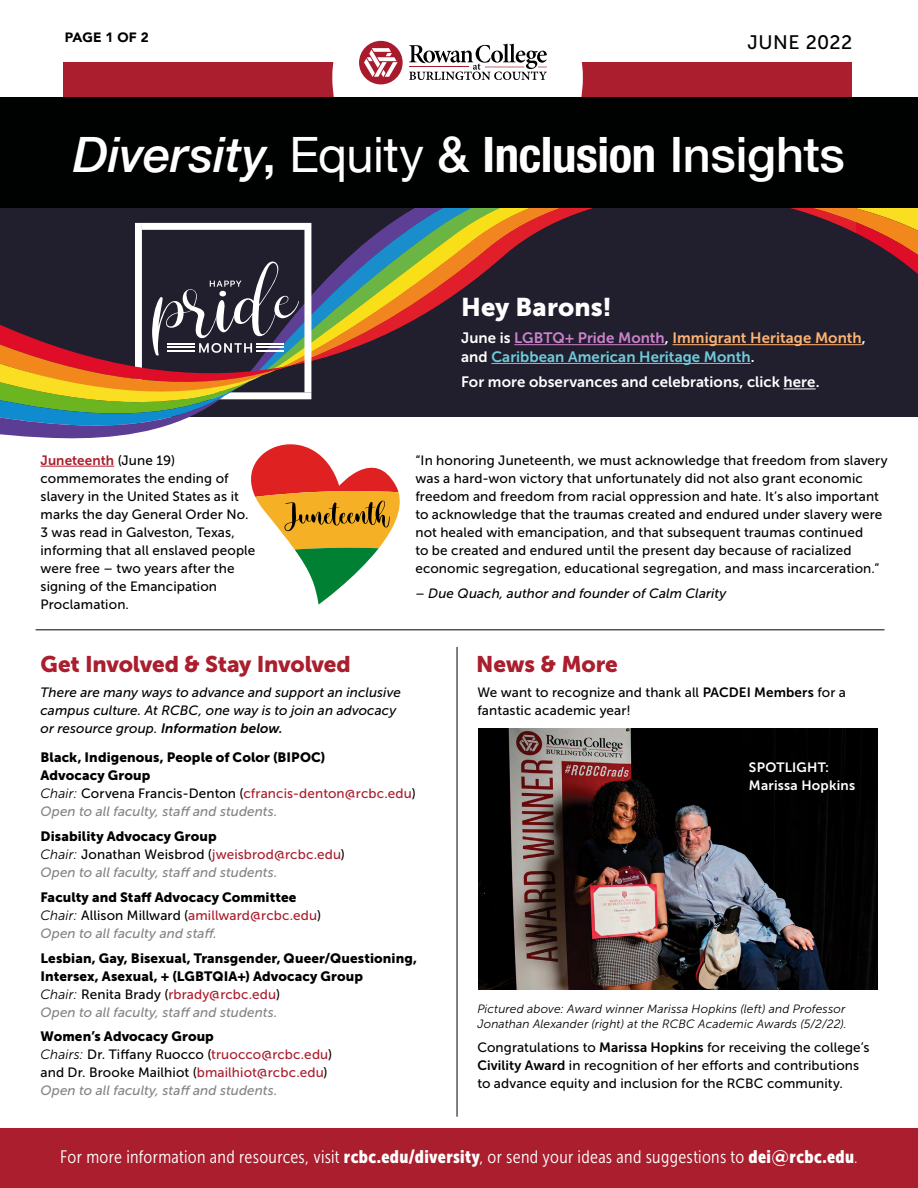
<style>
.page{position:relative;width:918px;height:1188px;background:#fff}
.page>*{position:absolute;margin:0;border:0;box-sizing:border-box;transform-origin:0 0}
.t1{font:500 48.75px "Helvetica Neue";letter-spacing:-.005em;color:#fff}
.t2{font:25.5px "Museo Sans 900";letter-spacing:.005em;color:#fff}
.t3{font:22.5px "Museo Sans 900";letter-spacing:-.01em;color:#aa1e2e}
.t4{font:19.5px "Museo Sans 500";letter-spacing:.02em;color:#000}
.t5{font:18px "Museo Sans Cond 300";letter-spacing:.015em;color:#fff}
.t6{font:15px/18.8px "Museo Sans 700";letter-spacing:.005em;color:#6fccdc}
.t7{font:15px "Museo Sans 700";letter-spacing:.005em;color:#fff}
.t8{font:13.5px/18px "Museo Sans 500";letter-spacing:.01em;color:#000}
.t9{font:13.5px/18px "Museo Sans 900";letter-spacing:.01em;color:#000}
.t10{font:italic 13.5px/18px "Museo Sans 500";letter-spacing:.005em;color:#000}
.t11{font:italic 13.5px "Museo Sans 500";letter-spacing:.005em;color:#868384}
.t12{font:13.5px "Museo Sans 500";letter-spacing:.01em;color:#aa1e2e}
.t13{font:13.5px "Museo Sans 700";letter-spacing:.02em;color:#fff}
.t14{font:900 13.5px "Avenir";letter-spacing:-.005em;color:#000}
.t15{font:italic 12px "Museo Sans 300";letter-spacing:.01em;color:#000}
.s1{font-style:italic}
.s2{font-weight:400}
.s3{font-weight:700;font-stretch:condensed}
.s4{font-family:"Museo Sans 700";color:#aa1e2e}
.s5{color:#fff}
.s6{color:#cc82cc}
.s7{color:#ffb370}
.s8{font-family:"Museo Sans 700"}
.s9{font-family:"Museo Sans 300";font-style:italic;color:#000}
.s10{color:#000}
.s11{font-family:"Museo Sans 300";font-style:italic}
.s12{color:#aa1e2e}
.s13{font-family:"Museo Sans Cond 900"}
.s14{font-family:"Gotham";font-weight:700}
</style>
<div class="page">
<div style="left:0;top:208px;width:918px;height:209px;background:#211f2e"></div>
<svg style="left:856px;top:208px;width:62px;height:138px"></svg>
<svg style="left:290px;top:208px;width:566px;height:155px"></svg>
<hr style="left:457px;top:647px;width:1px;height:470px;background:#000">
<hr style="left:36px;top:630px;width:849px;height:1px;background:#000">
<div style="left:63px;top:63px;width:789px;height:145px;background:#aa1e2e"></div>
<div style="left:332px;top:40px;width:251px;height:58px;background:#fff"></div>
<div style="left:0;top:98px;width:918px;height:110px;background:#000101"></div>
<div style="left:0;top:1128px;width:918px;height:60px;background:#aa1e2e"></div>
<svg style="left:409px;top:44px;width:138px;height:36px"></svg>
<hr style="left:409px;top:67px;width:60px;height:1px;background:#a91a2d">
<div style="left:359px;top:41px;width:44px;height:43px;background:#a91a2d;border-radius:50%"></div>
<svg style="left:364px;top:48px;width:34px;height:29px"></svg>
<hr style="left:514px;top:344px;width:151px;height:1px;background:#cc82cc">
<hr style="left:673px;top:344px;width:189px;height:1px;background:#ffb370">
<hr style="left:491px;top:363px;width:260px;height:1px;background:#6fccdc">
<hr style="left:784px;top:389px;width:32px;height:1px;background:#fff">
<svg style="left:0;top:223px;width:403px;height:382px"></svg>
<img style="left:478px;top:729px;width:400px;height:261px">
<p class="t14" style="left:65px;top:26px;width:86px">PAGE 1 OF 2</p>
<p class="t4" style="left:747px;top:32px;width:106px">JUNE 2022</p>
<p class="t1" style="left:73px;top:115px;width:773px"><span class="s1">Diversity</span>, <span class="s2">Equity</span> &amp; <span class="s3">Inclusion</span> Insights</p>
<p class="t2" style="left:461px;top:293px;width:152px">Hey Barons!</p>
<p class="t8" style="left:40px;top:451px;width:216px"><span class="s4">Juneteenth</span> (June 19) commemorates the ending of slavery in the United States as it marks the day General Order No.<br>3 was read in Galveston, Texas, informing that all enslaved people were free – two years after the signing of the Emancipation<br>Proclamation.</p>
<p class="t6" style="left:461px;top:329px;width:406px"><span class="s5">June is</span> <span class="s6">LGBTQ+ Pride Month</span><span class="s5">,</span> <span class="s7">Immigrant Heritage Month</span><span class="s5">, and</span> Caribbean American Heritage Month<span class="s5">.</span></p>
<p class="t7" style="left:461px;top:374px;width:360px">For more observances and celebrations, click here.</p>
<p class="t8" style="left:415px;top:451px;width:474px">“In honoring Juneteenth, we must acknowledge that freedom from slavery was a hard-won victory that unfortunately did not also grant economic freedom and freedom from racial oppression and hate. It’s also important to acknowledge that the traumas created and endured under slavery were not healed with emancipation, and that subsequent traumas continued<br>to be created and endured until the present day because of racialized economic segregation, educational segregation, and mass incarceration.”</p>
<p class="t10" style="left:415px;top:584px;width:313px">– Due Quach, author and founder of Calm Clarity</p>
<p class="t3" style="left:40px;top:652px;width:312px">Get Involved &amp; Stay Involved</p>
<p class="t3" style="left:476px;top:652px;width:143px">News &amp; More</p>
<p class="t10" style="left:40px;top:684px;width:362px">There are many ways to advance and support an inclusive campus culture. At RCBC, one way is to join an advocacy or resource group. <span class="s8">Information below.</span></p>
<p class="t9" style="left:40px;top:749px;width:286px">Black, Indigenous, People of Color (BIPOC)</p>
<p class="t9" style="left:40px;top:767px;width:111px">Advocacy Group</p>
<p class="t12" style="left:40px;top:786px;width:377px"><span class="s9">Chair:</span> <span class="s10">Corvena Francis-Denton (</span>cfrancis-denton@rcbc.edu<span class="s10">)</span></p>
<p class="t11" style="left:40px;top:804px;width:239px">Open to all faculty, staff and students.</p>
<p class="t9" style="left:40px;top:827px;width:178px">Disability Advocacy Group</p>
<p class="t8" style="left:40px;top:846px;width:306px"><span class="s11">Chair:</span> Jonathan Weisbrod (<span class="s12">jweisbrod@rcbc.edu</span>)</p>
<p class="t11" style="left:40px;top:865px;width:239px">Open to all faculty, staff and students.</p>
<p class="t9" style="left:40px;top:888px;width:257px">Faculty and Staff Advocacy Committee</p>
<p class="t12" style="left:40px;top:908px;width:282px"><span class="s9">Chair:</span> <span class="s10">Allison Millward (</span>amillward@rcbc.edu<span class="s10">)</span></p>
<p class="t11" style="left:40px;top:926px;width:178px">Open to all faculty and staff.</p>
<p class="t9" style="left:40px;top:949px;width:378px">Lesbian, Gay, Bisexual, Transgender, Queer/Questioning,<br>Intersex, Asexual, + (LGBTQIA+) Advocacy Group</p>
<p class="t12" style="left:40px;top:987px;width:241px"><span class="s9">Chair:</span> <span class="s10">Renita Brady (</span>rbrady@rcbc.edu<span class="s10">)</span></p>
<p class="t11" style="left:40px;top:1005px;width:239px">Open to all faculty, staff and students.</p>
<p class="t9" style="left:40px;top:1028px;width:175px">Women’s Advocacy Group</p>
<p class="t8" style="left:40px;top:1046px;width:293px"><span class="s11">Chairs:</span> Dr. Tiffany Ruocco (<span class="s12">truocco@rcbc.edu</span>)</p>
<p class="t8" style="left:40px;top:1064px;width:289px">and Dr. Brooke Mailhiot (<span class="s12">bmailhiot@rcbc.edu</span>)</p>
<p class="t11" style="left:40px;top:1083px;width:239px">Open to all faculty, staff and students.</p>
<p class="t8" style="left:477px;top:684px;width:370px">We want to recognize and thank all <span class="s8">PACDEI Members</span> for a fantastic academic year!</p>
<p class="t13" style="left:749px;top:759px;width:82px">SPOTLIGHT:</p>
<p class="t13" style="left:749px;top:777px;width:108px">Marissa Hopkins</p>
<p class="t15" style="left:477px;top:1002px;width:370px">Pictured above: Award winner Marissa Hopkins (left) and Professor</p>
<p class="t15" style="left:477px;top:1017px;width:371px">Jonathan Alexander (right) at the RCBC Academic Awards (5/2/22).</p>
<p class="t8" style="left:477px;top:1039px;width:394px">Congratulations to <span class="s8">Marissa Hopkins</span> for receiving the college’s<br><span class="s8">Civility Award</span> in recognition of her efforts and contributions to advance equity and inclusion for the RCBC community.</p>
<p class="t5" style="left:60px;top:1148px;width:799px">For more information and resources, visit <span class="s13">rcbc.edu/diversity</span>, or send your ideas and suggestions to <span class="s13">dei</span><span class="s14">@</span><span class="s13">rcbc.edu</span>.</p>
</div>
